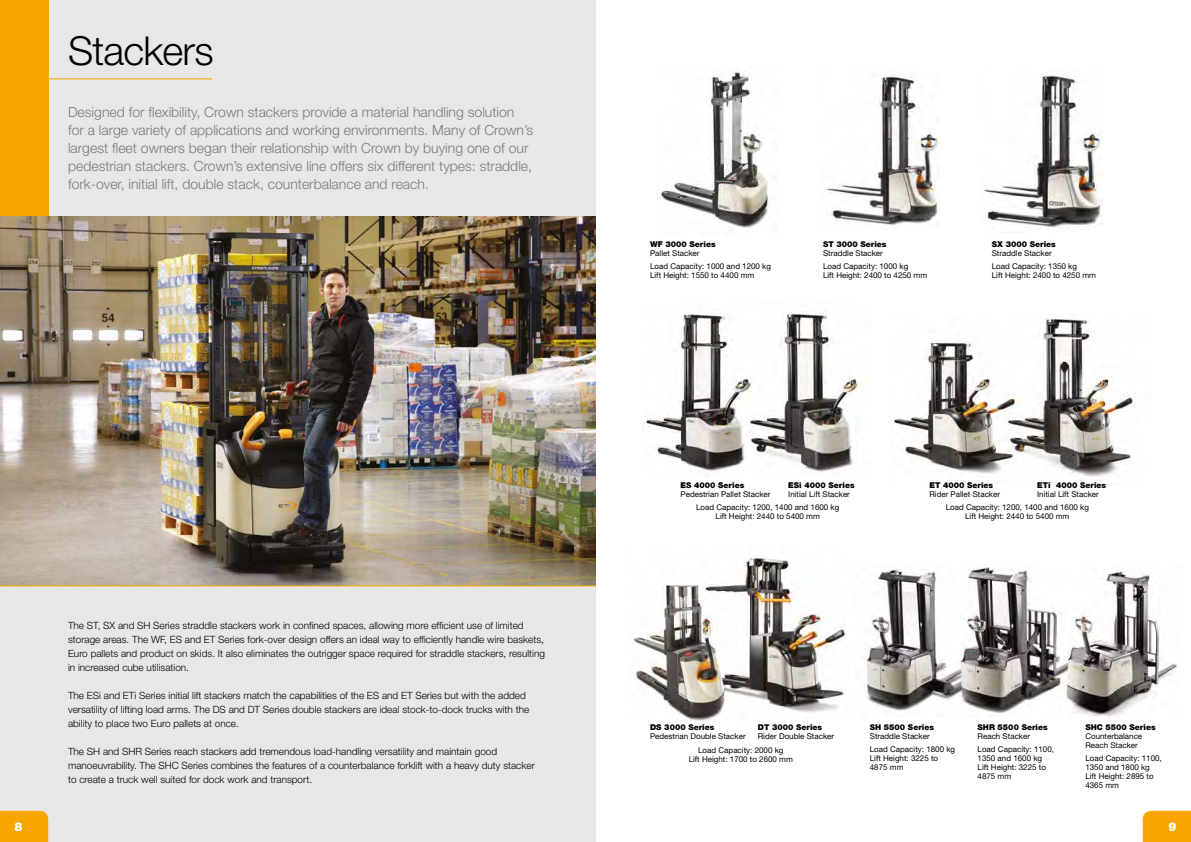
<style>
.page{position:relative;width:1191px;height:842px;background:#fff}
.page>*{position:absolute;margin:0;border:0;box-sizing:border-box;transform-origin:0 0}
.t1{font:300 40px "Helvetica Neue LT Std";letter-spacing:-.02em;color:#000}
.t2{font:300 14px/18px "Helvetica Neue LT Std";color:#7c7b7b}
.t3{font:900 12px "Helvetica Neue LT Std";color:#fff}
.t4{font:300 10px/14px "Helvetica Neue LT Std";color:#000}
.t5{font:8px/9px "Helvetica Neue LT Std";color:#000}
.t6{font:900 8px "Helvetica Neue LT Std";color:#000}
</style>
<div class="page">
<div style="left:0;top:0;width:595px;height:842px;background:#e7e7e7"></div>
<div style="left:0;top:0;width:48px;height:566px;background:#f7a600"></div>
<img style="left:894px;top:319px;width:240px;height:158px">
<svg style="left:0;top:811px;width:48px;height:31px"></svg>
<img style="left:0;top:217px;width:595px;height:368px">
<div style="left:1142px;top:811px;width:49px;height:31px;background:#f7a600"></div>
<img style="left:657px;top:72px;width:114px;height:158px">
<img style="left:826px;top:75px;width:113px;height:150px">
<img style="left:984px;top:75px;width:119px;height:154px">
<img style="left:634px;top:555px;width:213px;height:165px">
<img style="left:864px;top:567px;width:313px;height:150px">
<img style="left:644px;top:313px;width:219px;height:159px">
<hr style="left:11px;top:78px;width:201px;height:1px;background:#f7a600">
<hr style="left:0;top:585px;width:595px;height:1px;background:#f7a600">
<h1 class="t1" style="left:68px;top:27px;width:147px">Stackers</h1>
<p class="t2" style="left:68px;top:103px;width:466px">Designed for flexibility, Crown stackers provide a material handling solution for a large variety of applications and working environments. Many of Crown’s largest fleet owners began their relationship with Crown by buying one of our pedestrian stackers. Crown’s extensive line offers six different types: straddle, fork-over, initial lift, double stack, counterbalance and reach.</p>
<p class="t3" style="left:14px;top:819px;width:10px">8</p>
<p class="t4" style="left:68px;top:619px;width:478px">The ST, SX and SH Series straddle stackers work in confined spaces, allowing more efficient use of limited storage areas. The WF, ES and ET Series fork-over design offers an ideal way to efficiently handle wire baskets, Euro pallets and product on skids. It also eliminates the outrigger space required for straddle stackers, resulting in increased cube utilisation.</p>
<p class="t4" style="left:68px;top:689px;width:463px">The ESi and ETi Series initial lift stackers match the capabilities of the ES and ET Series but with the added versatility of lifting load arms. The DS and DT Series double stackers are ideal stock-to-dock trucks with the ability to place two Euro pallets at once.</p>
<p class="t4" style="left:68px;top:745px;width:468px">The SH and SHR Series reach stackers add tremendous load-handling versatility and maintain good manoeuvrability. The SHC Series combines the features of a counterbalance forklift with a heavy duty stacker to create a truck well suited for dock work and transport.</p>
<p class="t6" style="left:650px;top:239px;width:67px">WF 3000 Series</p>
<p class="t5" style="left:650px;top:246px;width:122px;line-height:13px">Pallet Stacker<br>Load Capacity: 1000 and 1200 kg</p>
<p class="t5" style="left:650px;top:270px;width:106px">Lift Height: 1550 to 4400 mm</p>
<p class="t6" style="left:823px;top:239px;width:65px">ST 3000 Series</p>
<p class="t5" style="left:823px;top:246px;width:87px;line-height:13px">Straddle Stacker<br>Load Capacity: 1000 kg</p>
<p class="t5" style="left:823px;top:270px;width:106px">Lift Height: 2400 to 4250 mm</p>
<p class="t6" style="left:991px;top:239px;width:66px">SX 3000 Series</p>
<p class="t5" style="left:991px;top:246px;width:87px;line-height:13px">Straddle Stacker<br>Load Capacity: 1350 kg</p>
<p class="t5" style="left:991px;top:270px;width:106px">Lift Height: 2400 to 4250 mm</p>
<p class="t6" style="left:680px;top:480px;width:65px">ES 4000 Series</p>
<p class="t5" style="left:680px;top:489px;width:91px">Pedestrian Pallet Stacker</p>
<p class="t6" style="left:788px;top:480px;width:68px">ESi 4000 Series</p>
<p class="t5" style="left:696px;top:487px;width:155px;line-height:13.7px;text-indent:92px">Initial Lift Stacker<br>Load Capacity: 1200, 1400 and 1600 kg</p>
<p class="t5" style="left:715px;top:512px;width:106px">Lift Height: 2440 to 5400 mm</p>
<p class="t6" style="left:929px;top:480px;width:65px">ET 4000 Series</p>
<p class="t5" style="left:929px;top:489px;width:72px">Rider Pallet Stacker</p>
<p class="t6" style="left:1037px;top:480px;width:70px">ETi 4000 Series</p>
<p class="t5" style="left:945px;top:487px;width:155px;line-height:13.7px;text-indent:91px">Initial Lift Stacker<br>Load Capacity: 1200, 1400 and 1600 kg</p>
<p class="t5" style="left:965px;top:512px;width:106px">Lift Height: 2440 to 5400 mm</p>
<p class="t6" style="left:650px;top:722px;width:66px">DS 3000 Series</p>
<p class="t5" style="left:650px;top:732px;width:97px">Pedestrian Double Stacker</p>
<p class="t6" style="left:758px;top:722px;width:66px">DT 3000 Series</p>
<p class="t5" style="left:698px;top:729px;width:137px;line-height:13.7px;text-indent:60px">Rider Double Stacker<br>Load Capacity: 2000 kg</p>
<p class="t5" style="left:688px;top:754px;width:106px">Lift Height: 1700 to 2600 mm</p>
<p class="t6" style="left:870px;top:722px;width:66px">SH 5500 Series</p>
<p class="t5" style="left:870px;top:730px;width:87px;line-height:13px">Straddle Stacker<br>Load Capacity: 1800 kg</p>
<p class="t5" style="left:870px;top:754px;width:70px">Lift Height: 3225 to<br>4875 mm</p>
<p class="t6" style="left:977px;top:722px;width:72px">SHR 5500 Series</p>
<p class="t5" style="left:977px;top:730px;width:78px;line-height:13px">Reach Stacker<br>Load Capacity: 1100,</p>
<p class="t5" style="left:977px;top:754px;width:70px">1350 and 1600 kg<br>Lift Height: 3225 to<br>4875 mm</p>
<p class="t6" style="left:1085px;top:722px;width:72px">SHC 5500 Series</p>
<p class="t5" style="left:1085px;top:732px;width:58px">Counterbalance<br>Reach Stacker</p>
<p class="t5" style="left:1085px;top:754px;width:78px">Load Capacity: 1100,<br>1350 and 1800 kg<br>Lift Height: 2895 to<br>4365 mm</p>
<p class="t3" style="left:1168px;top:819px;width:10px">9</p>
</div>
